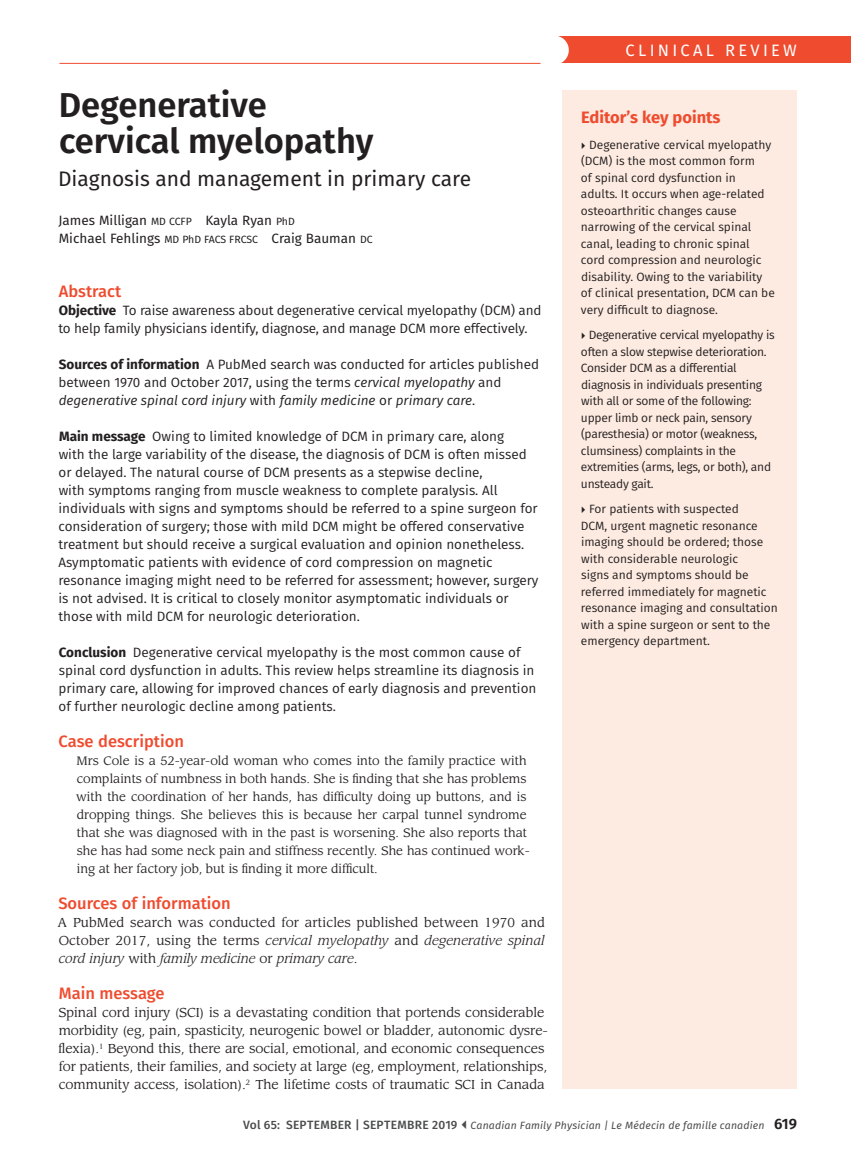
<style>
.page{position:relative;width:851px;height:1161px;background:#fff}
.page>*{position:absolute;margin:0;border:0;box-sizing:border-box;transform-origin:0 0}
.ArticleTitle{font:600 34.5px/36px "Fira Sans";color:#231f20}
.ArticleSubtitle{font:21px "Fira Sans";color:#231f20}
.Level3Head{font:500 16.5px "Fira Sans";color:#ef4b2e}
.KeyPointHead_RES{font:700 16.5px "Fira Sans";color:#ef4b2e}
.t1{font:16.5px "Fira Sans";letter-spacing:.2em;color:#fff}
.AbstractHead{font:500 16.5px "Fira Sans";color:#ef4b2e}
.AbstractBody{font:13.5px/18px "Fira Sans";color:#231f20}
.Byline{font:13.5px/18px "Fira Sans";color:#231f20}
.Level4Head{font:12.75px/18px "Leawood Std";letter-spacing:-.005em;color:#231f20}
.Paragraph{font:12.75px/18px "Leawood Std";letter-spacing:.01em;color:#231f20;text-align:justify}
.KeyPoints_RES{font:12px/16.5px "Fira Sans";color:#231f20}
.t2{font:12px/18px "Leawood Std";color:#231f20}
.KeyPoints_RES-2{font:12px/16.5px "Fira Sans";letter-spacing:-.02em;color:#231f20}
.t3{font:italic 10.5px "Fira Sans";letter-spacing:.015em;color:#4b4c4d}
.s1{font-size:10.5px}
.s2{font-weight:700}
.s3{font-style:italic}
.s4{font-weight:500;font-style:normal;font-size:12px}
.s5{font-weight:600;font-style:normal;font-size:15px;color:#231f20}
</style>
<div class="page">
<div style="left:550px;top:36px;width:300px;height:27px;background:#ef4b2e"></div>
<hr style="left:59px;top:63px;width:481px;height:1px;background:#ef4b2e">
<div style="left:539px;top:36px;width:29px;height:29px;background:#fff;border-radius:50%"></div>
<div style="left:562px;top:90px;width:234px;height:999px;background:#fdebe1"></div>
<p class="ArticleTitle" style="left:59px;top:85px;width:316px">Degenerative cervical myelopathy</p>
<p class="ArticleSubtitle" style="left:58px;top:163px;width:414px">Diagnosis and management in primary care</p>
<p class="Byline" style="left:58px;top:211px;width:316px">James Milligan <span class="s1">MD CCFP</span> Kayla Ryan <span class="s1">PhD<br></span>Michael Fehlings <span class="s1">MD PhD FACS FRCSC</span> Craig Bauman <span class="s1">DC</span></p>
<p class="AbstractHead" style="left:59px;top:278px;width:64px">Abstract</p>
<p class="AbstractBody" style="left:58px;top:301px;width:484px"><span class="s2">Objective</span> To raise awareness about degenerative cervical myelopathy (DCM) and to help family physicians identify, diagnose, and manage DCM more effectively.</p>
<p class="AbstractBody" style="left:59px;top:355px;width:482px"><span class="s2">Sources of information</span> A PubMed search was conducted for articles published between 1970 and October 2017, using the terms <span class="s3">cervical myelopathy</span> and <span class="s3">degenerative spinal cord injury</span> with <span class="s3">family medicine</span> or <span class="s3">primary care</span>.</p>
<p class="AbstractBody" style="left:58px;top:427px;width:481px"><span class="s2">Main message</span> Owing to limited knowledge of DCM in primary care, along<br>with the large variability of the disease, the diagnosis of DCM is often missed or delayed. The natural course of DCM presents as a stepwise decline,<br>with symptoms ranging from muscle weakness to complete paralysis. All individuals with signs and symptoms should be referred to a spine surgeon for consideration of surgery; those with mild DCM might be offered conservative treatment but should receive a surgical evaluation and opinion nonetheless.<br>Asymptomatic patients with evidence of cord compression on magnetic resonance imaging might need to be referred for assessment; however, surgery is not advised. It is critical to closely monitor asymptomatic individuals or those with mild DCM for neurologic deterioration.</p>
<p class="AbstractBody" style="left:59px;top:643px;width:479px"><span class="s2">Conclusion</span> Degenerative cervical myelopathy is the most common cause of spinal cord dysfunction in adults. This review helps streamline its diagnosis in primary care, allowing for improved chances of early diagnosis and prevention of further neurologic decline among patients.</p>
<p class="Level3Head" style="left:59px;top:728px;width:127px">Case description</p>
<p class="t2" style="left:76px;top:752px;width:455px">Mrs Cole is a 52-year-old woman who comes into the family practice with complaints of numbness in both hands. She is finding that she has problems with the coordination of her hands, has difficulty doing up buttons, and is dropping things. She believes this is because her carpal tunnel syndrome that she was diagnosed with in the past is worsening. She also reports that she has had some neck pain and stiffness recently. She has continued work&shy;ing at her factory job, but is finding it more difficult.</p>
<p class="Level3Head" style="left:58px;top:890px;width:174px">Sources of information</p>
<p class="Paragraph" style="left:57px;top:914px;width:489px">A PubMed search was conducted for articles published between 1970 and October 2017, using the terms <span class="s3">cervical myelopathy</span> and <span class="s3">degenerative spinal cord injury</span> with <span class="s3">family medicine</span> or <span class="s3">primary care</span>.</p>
<p class="Level3Head" style="left:59px;top:980px;width:107px">Main message</p>
<p class="Level4Head" style="left:59px;top:1004px;width:491px">Spinal cord injury (SCI) is a devastating condition that portends considerable morbidity (eg, pain, spasticity, neurogenic bowel or bladder, autonomic dysre&shy;flexia).<sup>1</sup> Beyond this, there are social, emotional, and economic consequences for patients, their families, and society at large (eg, employment, relationships, community access, isolation).<sup>2</sup> The lifetime costs of traumatic SCI in Canada</p>
<p class="t1" style="left:625px;top:38px;width:173px">CLINICAL REVIEW</p>
<p class="KeyPointHead_RES" style="left:581px;top:104px;width:141px">Editor’s key points</p>
<p class="KeyPoints_RES" style="left:581px;top:136px;width:195px;text-indent:8px">Degenerative cervical myelopathy (DCM) is the most common form<br>of spinal cord dysfunction in adults. It occurs when age-related osteoarthritic changes cause narrowing of the cervical spinal canal, leading to chronic spinal cord compression and neurologic disability. Owing to the variability of clinical presentation, DCM can be very difficult to diagnose.</p>
<p class="KeyPoints_RES-2" style="left:580px;top:327px;width:195px;text-indent:8px">Degenerative cervical myelopathy is often a slow stepwise deterioration.<br>Consider DCM as a differential diagnosis in individuals presenting with all or some of the following: upper limb or neck pain, sensory (paresthesia) or motor (weakness, clumsiness) complaints in the extremities (arms, legs, or both), and unsteady gait.</p>
<p class="KeyPoints_RES" style="left:581px;top:501px;width:198px;text-indent:8px">For patients with suspected<br>DCM, urgent magnetic resonance imaging should be ordered; those with considerable neurologic<br>signs and symptoms should be referred immediately for magnetic resonance imaging and consultation with a spine surgeon or sent to the emergency department.</p>
<p class="t3" style="left:243px;top:1117px;width:555px"><span class="s4">Vol 65: SEPTEMBER | SEPTEMBRE 2019</span> Canadian Family Physician | Le Médecin de famille canadien <span class="s5">619</span></p>
</div>
